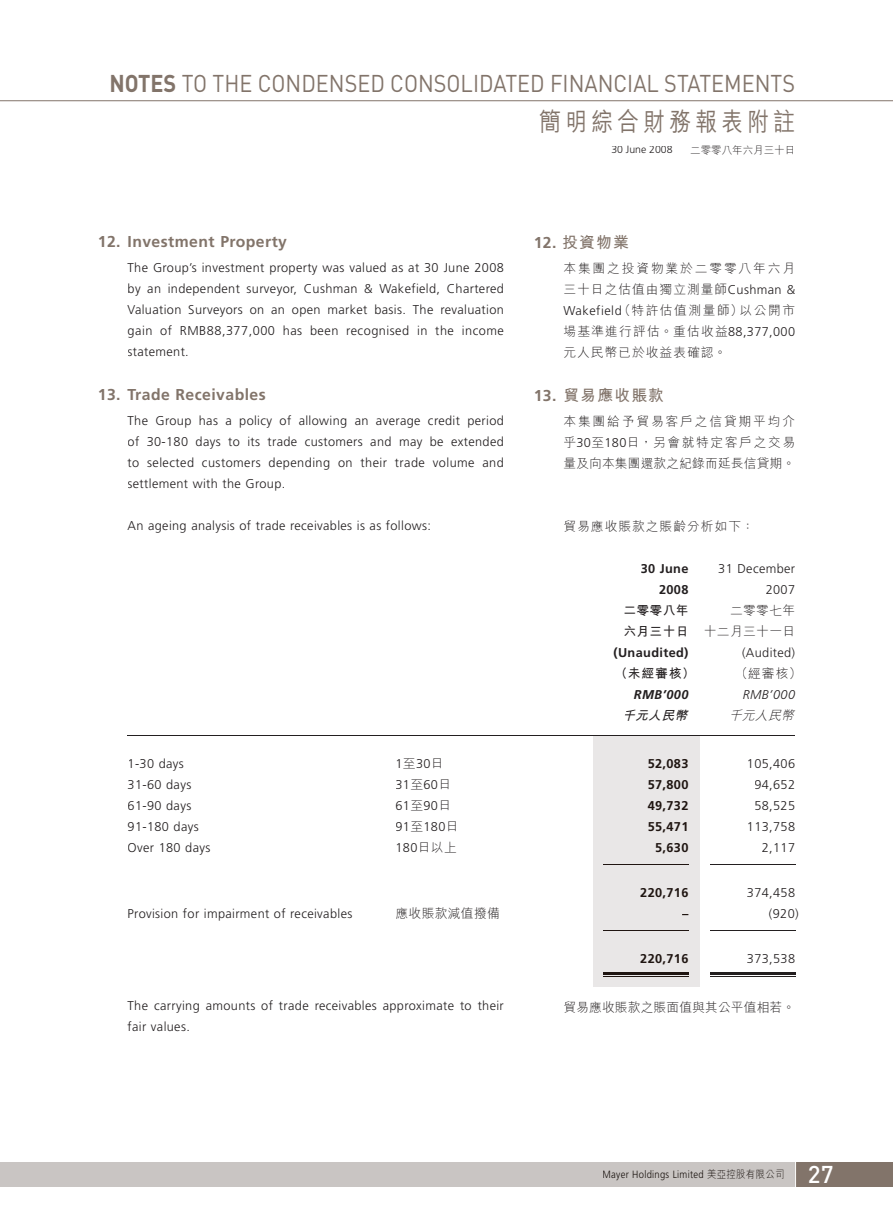
<style>
.page{position:relative;width:893px;height:1212px;background:#fff}
.page>*{position:absolute;margin:0;border:0;box-sizing:border-box;transform-origin:0 0}
.t1{font:25.5px "M Hei HK Medium B5 pc H";letter-spacing:.2em;color:#82746a;scale:.85 1}
.t2{font:24px "DIN Pro";color:#82746a;scale:.9 1}
.t3{font:500 24px "DIN Pro";color:#fff}
.t4{font:700 15.75px "Frutiger LT Std";letter-spacing:.03em;color:#82746a}
.t5{font:15.75px "M Hei HK Bold B5 pc H";letter-spacing:.08em;color:#82746a}
.t6{font:300 12.75px/21px "Frutiger LT Std";letter-spacing:.03em;color:#231f20;text-align:justify}
.t7{font:12.75px/21px "M Hei HK Light B5 pc H";letter-spacing:.08em;color:#231f20;text-align:justify}
.t8{font:700 12.75px "Frutiger LT Std";letter-spacing:.03em;color:#1f1511}
.t9{font:12.75px/21px "M Hei HK Light B5 pc H";letter-spacing:.03em;color:#231f20;text-align:right}
.t10{font:700 12.75px "Frutiger LT Std";letter-spacing:.03em;color:#231f20}
.t11{font:12.75px "M Hei HK Light B5 pc H";letter-spacing:.01em;color:#231f20}
.t12{font:12.75px "M Hei HK Bold B5 pc H";letter-spacing:.03em;color:#231f20}
.t13{font:italic 700 12.75px "Frutiger LT Std";letter-spacing:.03em;color:#231f20}
.t14{font:italic 300 12.75px "Frutiger LT Std";letter-spacing:.03em;color:#231f20}
.t15{font:italic 12.75px "M Hei HK Bold B5 pc H";color:#231f20}
.t16{font:italic 12.75px "M Hei HK Light B5 pc H";color:#231f20}
.t17{font:300 10.5px "Frutiger LT Std";letter-spacing:.03em;color:#17100c;scale:.9 1}
.t18{font:300 10.5px "Frutiger LT Std";color:#231f20}
.t19{font:10.5px "M Hei HK Light B5 pc H";color:#231f20}
.s1{font-weight:700}
.s2{font-family:"Frutiger LT Std";font-weight:700}
.s3{font-family:"Frutiger LT Std";font-weight:300}
.s4{font-family:"M Hei HK Bold B5 pc H"}
.s5{font-family:"M Hei HK Light B5 pc H";font-weight:400}
</style>
<div class="page">
<div style="left:0;top:1162px;width:795px;height:25px;background:#c9c5c3"></div>
<div style="left:795px;top:1162px;width:98px;height:25px;background:#82746a"></div>
<hr style="left:0;top:100px;width:893px;height:1px;background:#82746a">
<svg style="left:795px;top:1162px;width:1px;height:25px"></svg>
<div style="left:593px;top:736px;width:106px;height:250px;background:#e9e7e7"></div>
<hr style="left:128px;top:735px;width:667px;height:1px;background:#231f20">
<hr style="left:604px;top:864px;width:85px;height:1px;background:#1f1511">
<hr style="left:710px;top:864px;width:85px;height:1px;background:#231f20">
<hr style="left:604px;top:930px;width:85px;height:1px;background:#1f1511">
<hr style="left:710px;top:930px;width:85px;height:1px;background:#231f20">
<hr style="left:604px;top:973px;width:85px;height:2px;background:#1f1511">
<hr style="left:604px;top:976px;width:85px;height:1px;background:#1f1511">
<hr style="left:710px;top:973px;width:85px;height:2px;background:#231f20">
<hr style="left:710px;top:976px;width:85px;height:1px;background:#231f20">
<h2 class="t2" style="left:109px;top:75px;width:763px"><span class="s1">NOTES</span> TO THE CONDENSED CONSOLIDATED FINANCIAL STATEMENTS</h2>
<h1 class="t1" style="left:539px;top:112px;width:302px">簡明綜合財務報表附註</h1>
<p class="t18" style="left:611px;top:143px;width:63px">30 June 2008</p>
<p class="t19" style="left:690px;top:146px;width:107px">二零零八年六月三十日</p>
<p class="t4" style="left:98px;top:232px;width:191px">12. Investment Property</p>
<p class="t6" style="left:128px;top:258px;width:378px">The Group’s investment property was valued as at 30 June 2008 by an independent surveyor, Cushman &amp; Wakefield, Chartered Valuation Surveyors on an open market basis. The revaluation gain of RMB88,377,000 has been recognised in the income statement.</p>
<p class="t4" style="left:98px;top:385px;width:169px">13. Trade Receivables</p>
<p class="t6" style="left:128px;top:412px;width:378px">The Group has a policy of allowing an average credit period of 30-180 days to its trade customers and may be extended to selected customers depending on their trade volume and settlement with the Group.</p>
<p class="t6" style="left:128px;top:517px;width:305px">An ageing analysis of trade receivables is as follows:</p>
<p class="t5" style="left:534px;top:236px;width:97px"><span class="s2">12.</span> 投資物業</p>
<p class="t7" style="left:563px;top:259px;width:233px">本集團之投資物業於二零零八年六月三十日之估值由獨立測量師<span class="s3">Cushman &amp; Wakefield</span>（特許估值測量師）以公開市場基準進行評估。重估收益<span class="s3">88,377,000</span>元人民幣已於收益表確認。</p>
<p class="t5" style="left:534px;top:389px;width:132px"><span class="s2">13.</span> 貿易應收賬款</p>
<p class="t7" style="left:563px;top:412px;width:233px">本集團給予貿易客戶之信貸期平均介乎<span class="s3">30</span>至<span class="s3">180</span>日，另會就特定客戶之交易量及向本集團還款之紀錄而延長信貸期。</p>
<p class="t7" style="left:563px;top:517px;width:192px">貿易應收賬款之賬齡分析如下：</p>
<p class="t10" style="left:641px;top:561px;width:49px">30 June</p>
<p class="t6" style="left:718px;top:559px;width:78px">31 December</p>
<p class="t10" style="left:659px;top:582px;width:31px">2008</p>
<p class="t6" style="left:766px;top:580px;width:31px">2007</p>
<p class="t12" style="left:623px;top:605px;width:67px">二零零八年</p>
<p class="t9" style="left:623px;top:601px;width:173px">二零零七年<br><span class="s4">六月三十日</span> 十二月三十一日</p>
<p class="t10" style="left:613px;top:645px;width:77px">(Unaudited)</p>
<p class="t6" style="left:742px;top:643px;width:55px">(Audited)</p>
<p class="t12" style="left:615px;top:668px;width:82px">（未經審核）</p>
<p class="t7" style="left:735px;top:664px;width:68px">（經審核）</p>
<p class="t13" style="left:634px;top:687px;width:56px">RMB’000</p>
<p class="t14" style="left:743px;top:687px;width:54px">RMB’000</p>
<p class="t15" style="left:622px;top:710px;width:70px">千元人民幣</p>
<p class="t16" style="left:729px;top:710px;width:70px">千元人民幣</p>
<p class="t6" style="left:128px;top:754px;width:58px">1-30 days</p>
<p class="t6" style="left:395px;top:754px;width:50px">1<span class="s5">至</span>30<span class="s5">日</span></p>
<p class="t8" style="left:648px;top:756px;width:42px">52,083</p>
<p class="t6" style="left:747px;top:754px;width:50px">105,406</p>
<p class="t6" style="left:128px;top:775px;width:65px">31-60 days</p>
<p class="t6" style="left:395px;top:775px;width:57px">31<span class="s5">至</span>60<span class="s5">日</span></p>
<p class="t8" style="left:648px;top:777px;width:42px">57,800</p>
<p class="t6" style="left:754px;top:775px;width:42px">94,652</p>
<p class="t6" style="left:128px;top:796px;width:65px">61-90 days</p>
<p class="t6" style="left:395px;top:796px;width:57px">61<span class="s5">至</span>90<span class="s5">日</span></p>
<p class="t8" style="left:648px;top:798px;width:42px">49,732</p>
<p class="t6" style="left:754px;top:796px;width:42px">58,525</p>
<p class="t6" style="left:128px;top:817px;width:73px">91-180 days</p>
<p class="t6" style="left:395px;top:817px;width:65px">91<span class="s5">至</span>180<span class="s5">日</span></p>
<p class="t8" style="left:648px;top:819px;width:42px">55,471</p>
<p class="t6" style="left:747px;top:817px;width:50px">113,758</p>
<p class="t6" style="left:128px;top:838px;width:84px">Over 180 days</p>
<p class="t6" style="left:395px;top:838px;width:63px">180<span class="s5">日以上</span></p>
<p class="t8" style="left:655px;top:840px;width:35px">5,630</p>
<p class="t6" style="left:762px;top:838px;width:35px">2,117</p>
<p class="t8" style="left:640px;top:885px;width:50px">220,716</p>
<p class="t6" style="left:747px;top:883px;width:50px">374,458</p>
<p class="t6" style="left:128px;top:904px;width:226px">Provision for impairment of receivables</p>
<p class="t9" style="left:395px;top:904px;width:106px">應收賬款減值撥備</p>
<p class="t8" style="left:682px;top:906px;width:8px">–</p>
<p class="t6" style="left:769px;top:904px;width:31px">(920)</p>
<p class="t8" style="left:640px;top:951px;width:50px">220,716</p>
<p class="t6" style="left:747px;top:949px;width:50px">373,538</p>
<p class="t6" style="left:128px;top:997px;width:378px">The carrying amounts of trade receivables approximate to their fair values.</p>
<p class="t11" style="left:563px;top:1002px;width:233px">貿易應收賬款之賬面值與其公平值相若。</p>
<p class="t17" style="left:603px;top:1168px;width:204px">Mayer Holdings Limited <span class="s5">美亞控股有限公司</span></p>
<h2 class="t3" style="left:808px;top:1165px;width:27px">27</h2>
</div>
